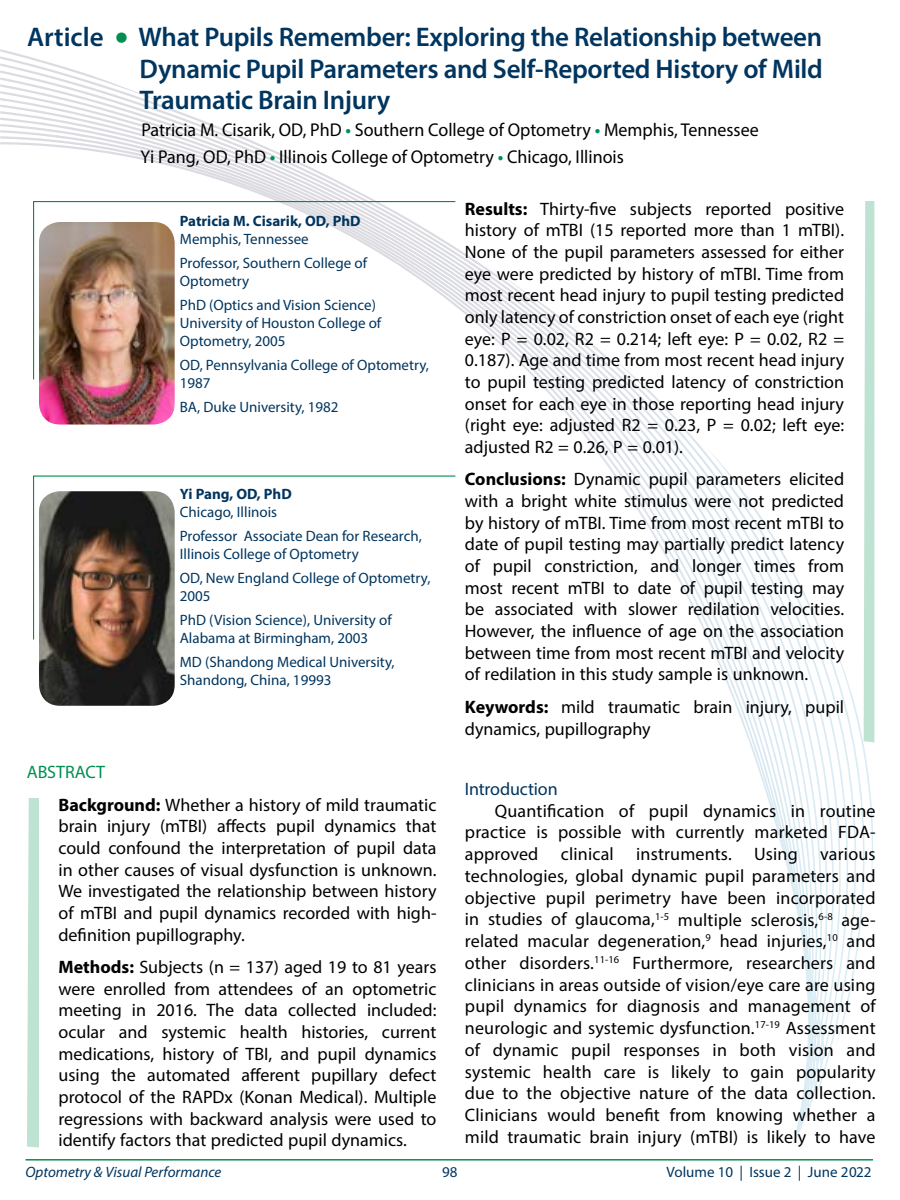
<style>
.page{position:relative;width:900px;height:1200px;background:#fff}
.page>*{position:absolute;margin:0;border:0;box-sizing:border-box;transform-origin:0 0}
.t1{font:600 27px/31.5px "Myriad Pro";letter-spacing:-.01em;color:#00355f;text-align:justify}
.t2{font:18.6px/27px "Myriad Pro";color:#000}
.t3{font:18px/21.6px "Myriad Pro";color:#000;text-align:justify}
.t4{font:18px "Myriad Pro";letter-spacing:-.01em;color:#00355f}
.t5{font:15px/24px "Myriad Pro";color:#00355f}
.t6{font:700 15px "Myriad Pro";color:#00355f}
.t7{font:italic 15px "Myriad Pro";color:#00355f}
.s1{font-size:43.5px;color:#008f51}
.s2{font-weight:600;color:#008f51}
.s3{color:#008f51}
.s4{font-weight:700}
</style>
<div class="page">
<hr style="left:26px;top:1159px;width:847px;height:2px;background:#008f51">
<svg style="left:0;top:106px;width:493px;height:319px"></svg>
<svg style="left:493px;top:272px;width:114px;height:193px"></svg>
<svg style="left:0;top:49px;width:164px;height:57px"></svg>
<svg style="left:607px;top:357px;width:99px;height:278px"></svg>
<svg style="left:706px;top:453px;width:68px;height:366px"></svg>
<img style="left:39px;top:381px;width:136px;height:43px">
<svg style="left:32px;top:200px;width:425px;height:181px"></svg>
<svg style="left:27px;top:798px;width:12px;height:350px;background:#c3e5d6"></svg>
<svg style="left:774px;top:201px;width:101px;height:944px"></svg>
<svg style="left:33px;top:475px;width:423px;height:165px"></svg>
<img style="left:39px;top:491px;width:136px;height:215px">
<h1 class="t1" style="left:140px;top:21px;width:685px;text-indent:-113px">Article <span class="s1">•</span> What Pupils Remember: Exploring the Relationship between Dynamic Pupil Parameters and Self-Reported History of Mild Traumatic Brain Injury</h1>
<p class="t2" style="left:141px;top:116px;width:620px">Patricia M. Cisarik, OD, PhD <span class="s2">•</span> Southern College of Optometry <span class="s2">•</span> Memphis, Tennessee<br>Yi Pang, OD, PhD <span class="s2">•</span> Illinois College of Optometry <span class="s2">•</span> Chicago, Illinois</p>
<p class="t6" style="left:180px;top:211px;width:182px">Patricia M. Cisarik, OD, PhD</p>
<p class="t5" style="left:180px;top:227px;width:189px">Memphis, Tennessee<br>Professor, Southern College of</p>
<p class="t5" style="left:180px;top:269px;width:198px">Optometry<br>PhD (Optics and Vision Science)</p>
<p class="t5" style="left:180px;top:314px;width:203px;line-height:18px">University of Houston College of<br>Optometry, 2005</p>
<p class="t5" style="left:180px;top:356px;width:251px;line-height:18px">OD, Pennsylvania College of Optometry,<br>1987</p>
<p class="t5" style="left:180px;top:395px;width:160px">BA, Duke University, 1982</p>
<p class="t6" style="left:180px;top:484px;width:113px">Yi Pang, OD, PhD</p>
<p class="t5" style="left:180px;top:500px;width:244px">Chicago, Illinois<br>Professor Associate Dean for Research,</p>
<p class="t5" style="left:180px;top:542px;width:252px">Illinois College of Optometry<br>OD, New England College of Optometry,</p>
<p class="t5" style="left:180px;top:584px;width:213px">2005<br>PhD (Vision Science), University of</p>
<p class="t5" style="left:180px;top:626px;width:216px">Alabama at Birmingham, 2003<br>MD (Shandong Medical University,</p>
<p class="t5" style="left:180px;top:668px;width:153px">Shandong, China, 19993</p>
<p class="t3" style="left:58px;top:756px;width:379px;line-height:32.4px;text-indent:-32px"><span class="s3">ABSTRACT<br></span><span class="s4">Background:</span> Whether a history of mild traumatic</p>
<p class="t3" style="left:58px;top:815px;width:380px">brain injury (mTBI) affects pupil dynamics that could confound the interpretation of pupil data in other causes of visual dysfunction is unknown.<br>We investigated the relationship between history of mTBI and pupil dynamics recorded with high&shy;definition pupillography.</p>
<p class="t3" style="left:58px;top:956px;width:380px"><span class="s4">Methods:</span> Subjects (n = 137) aged 19 to 81 years were enrolled from attendees of an optometric meeting in 2016. The data collected included: ocular and systemic health histories, current medications, history of TBI, and pupil dynamics using the automated afferent pupillary defect protocol of the RAPDx (Konan Medical). Multiple regressions with backward analysis were used to identify factors that predicted pupil dynamics.</p>
<p class="t3" style="left:465px;top:197px;width:381px"><span class="s4">Results:</span> Thirty-five subjects reported positive history of mTBI (15 reported more than 1 mTBI).<br>None of the pupil parameters assessed for either eye were predicted by history of mTBI. Time from most recent head injury to pupil testing predicted only latency of constriction onset of each eye (right eye: P = 0.02, R2 = 0.214; left eye: P = 0.02, R2 = 0.187). Age and time from most recent head injury to pupil testing predicted latency of constriction onset for each eye in those reporting head injury (right eye: adjusted R2 = 0.23, P = 0.02; left eye: adjusted R2 = 0.26, P = 0.01).</p>
<p class="t3" style="left:465px;top:468px;width:381px"><span class="s4">Conclusions:</span> Dynamic pupil parameters elicited with a bright white stimulus were not predicted by history of mTBI. Time from most recent mTBI to date of pupil testing may partially predict latency of pupil constriction, and longer times from most recent mTBI to date of pupil testing may be associated with slower redilation velocities.<br>However, the influence of age on the association between time from most recent mTBI and velocity of redilation in this study sample is unknown.</p>
<p class="t3" style="left:465px;top:696px;width:381px"><span class="s4">Keywords:</span> mild traumatic brain injury, pupil dynamics, pupillography</p>
<p class="t4" style="left:465px;top:778px;width:94px">Introduction</p>
<p class="t3" style="left:465px;top:800px;width:412px;text-indent:30px">Quantification of pupil dynamics in routine practice is possible with currently marketed FDA&shy;approved clinical instruments. Using various technologies, global dynamic pupil parameters and objective pupil perimetry have been incorporated in studies of glaucoma,<sup>1-5</sup> multiple sclerosis,<sup>6-8</sup> age&shy;related macular degeneration,<sup>9</sup> head injuries,<sup>10</sup> and other disorders.<sup>11-16</sup> Furthermore, researchers and clinicians in areas outside of vision/eye care are using pupil dynamics for diagnosis and management of neurologic and systemic dysfunction.<sup>17-19</sup> Assessment of dynamic pupil responses in both vision and systemic health care is likely to gain popularity due to the objective nature of the data collection.<br>Clinicians would benefit from knowing whether a mild traumatic brain injury (mTBI) is likely to have</p>
<p class="t7" style="left:26px;top:1162px;width:197px">Optometry &amp; Visual Performance</p>
<p class="t5" style="left:442px;top:1159px;width:17px">98</p>
<p class="t5" style="left:667px;top:1159px;width:206px">Volume 10 | Issue 2 | June 2022</p>
</div>
